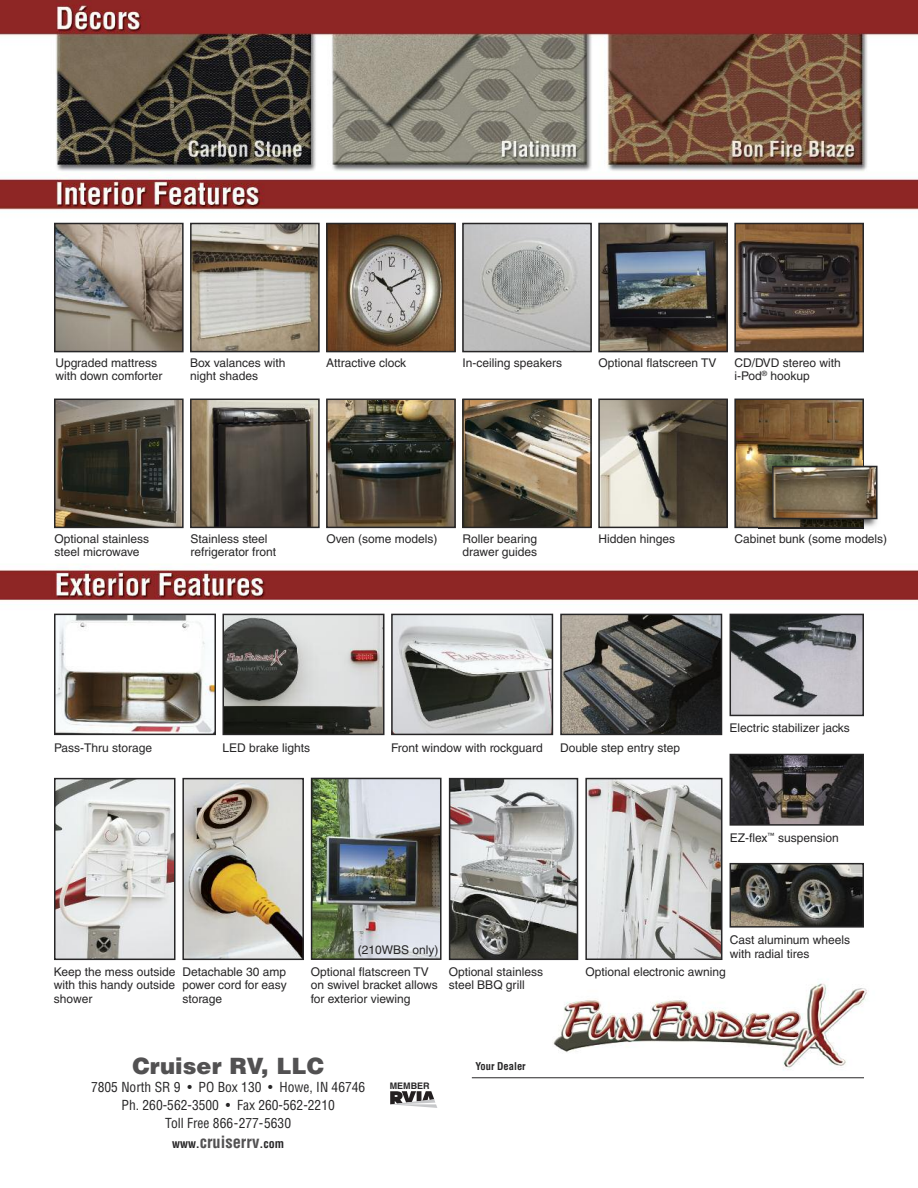
<style>
.page{position:relative;width:918px;height:1188px;background:#fff}
.page>*{position:absolute;margin:0;border:0;box-sizing:border-box;transform-origin:0 0}
.t1{font:900 22.5px "Helvetica";letter-spacing:.005em;color:#525152}
.t2{font:700 condensed 16.5px "Helvetica";color:#525152}
.t3{font:condensed 13.5px/18px "Helvetica";color:#272627;text-align:center}
.t4{font:12px/13.5px "Helvetica";color:#272627}
.t5{font:700 condensed 10.5px "Helvetica";color:#272627}
.t6{font:700 9px "Helvetica";color:#272627}
.s1{font-size:12px;color:#272627}
</style>
<div class="page">
<img style="left:0;top:0;width:918px;height:1079px">
<hr style="left:472px;top:1077px;width:392px;height:1px;background:#272627">
<svg style="left:390px;top:1091px;width:47px;height:17px"></svg>
<img style="left:57px;top:781px;width:116px;height:176px">
<div style="left:54px;top:778px;width:122px;height:182px;border:2px solid #272627"></div>
<img style="left:57px;top:617px;width:156px;height:115px">
<div style="left:54px;top:614px;width:162px;height:121px;border:2px solid #272627"></div>
<img style="left:185px;top:781px;width:116px;height:176px">
<div style="left:182px;top:778px;width:122px;height:182px;border:2px solid #272627"></div>
<img style="left:733px;top:757px;width:128px;height:66px">
<div style="left:730px;top:754px;width:134px;height:72px;border:2px solid #272627"></div>
<img style="left:465px;top:226px;width:124px;height:123px">
<div style="left:462px;top:223px;width:130px;height:129px;border:2px solid #272627"></div>
<img style="left:601px;top:226px;width:124px;height:123px">
<div style="left:598px;top:223px;width:130px;height:129px;border:2px solid #272627"></div>
<img style="left:193px;top:226px;width:124px;height:123px">
<div style="left:190px;top:223px;width:130px;height:129px;border:2px solid #272627"></div>
<img style="left:329px;top:226px;width:124px;height:123px">
<div style="left:326px;top:223px;width:130px;height:129px;border:2px solid #272627"></div>
<img style="left:57px;top:226px;width:124px;height:123px">
<div style="left:54px;top:223px;width:130px;height:129px;border:2px solid #272627"></div>
<img style="left:737px;top:226px;width:124px;height:123px">
<div style="left:734px;top:223px;width:130px;height:129px;border:2px solid #272627"></div>
<img style="left:57px;top:402px;width:124px;height:123px">
<div style="left:54px;top:399px;width:130px;height:129px;border:2px solid #272627"></div>
<img style="left:737px;top:402px;width:124px;height:123px">
<div style="left:734px;top:399px;width:130px;height:129px;border:2px solid #272627"></div>
<img style="left:759px;top:460px;width:124px;height:72px">
<img style="left:775px;top:469px;width:100px;height:47px">
<div style="left:772px;top:466px;width:106px;height:53px;border:2px solid #272627"></div>
<img style="left:733px;top:866px;width:128px;height:59px">
<div style="left:730px;top:863px;width:134px;height:65px;border:2px solid #272627"></div>
<img style="left:588px;top:781px;width:131px;height:176px">
<div style="left:585px;top:778px;width:137px;height:182px;border:2px solid #272627"></div>
<img style="left:452px;top:781px;width:123px;height:176px">
<div style="left:449px;top:778px;width:129px;height:182px;border:2px solid #272627"></div>
<img style="left:226px;top:617px;width:156px;height:115px">
<div style="left:223px;top:614px;width:162px;height:121px;border:2px solid #272627"></div>
<img style="left:394px;top:617px;width:156px;height:115px">
<div style="left:391px;top:614px;width:162px;height:121px;border:2px solid #272627"></div>
<img style="left:563px;top:617px;width:156px;height:115px">
<div style="left:560px;top:614px;width:162px;height:121px;border:2px solid #272627"></div>
<img style="left:733px;top:617px;width:128px;height:96px">
<div style="left:730px;top:614px;width:134px;height:102px;border:2px solid #272627"></div>
<img style="left:193px;top:402px;width:124px;height:123px">
<div style="left:190px;top:399px;width:130px;height:129px;border:2px solid #272627"></div>
<img style="left:329px;top:402px;width:124px;height:123px">
<div style="left:326px;top:399px;width:130px;height:129px;border:2px solid #272627"></div>
<img style="left:465px;top:402px;width:124px;height:123px">
<div style="left:462px;top:399px;width:130px;height:129px;border:2px solid #272627"></div>
<img style="left:601px;top:402px;width:124px;height:123px">
<div style="left:598px;top:399px;width:130px;height:129px;border:2px solid #272627"></div>
<img style="left:314px;top:781px;width:125px;height:176px">
<div style="left:311px;top:778px;width:131px;height:182px;border:2px solid #272627"></div>
<p class="t4" style="left:55px;top:357px;width:109px">Upgraded mattress with down comforter</p>
<p class="t4" style="left:190px;top:357px;width:97px">Box valances with night shades</p>
<p class="t4" style="left:326px;top:357px;width:81px">Attractive clock</p>
<p class="t4" style="left:463px;top:357px;width:101px">In-ceiling speakers</p>
<p class="t4" style="left:598px;top:357px;width:119px">Optional flatscreen TV</p>
<p class="t4" style="left:734px;top:357px;width:108px">CD/DVD stereo with i-Pod<sup>®</sup> hookup</p>
<p class="t4" style="left:190px;top:533px;width:87px">Stainless steel refrigerator front</p>
<p class="t4" style="left:326px;top:533px;width:112px">Oven (some models)</p>
<p class="t4" style="left:463px;top:533px;width:76px">Roller bearing drawer guides</p>
<p class="t4" style="left:599px;top:533px;width:78px">Hidden hinges</p>
<p class="t4" style="left:54px;top:533px;width:96px">Optional stainless steel microwave</p>
<p class="t4" style="left:734px;top:533px;width:154px">Cabinet bunk (some models)</p>
<p class="t4" style="left:54px;top:742px;width:100px">Pass-Thru storage</p>
<p class="t4" style="left:223px;top:742px;width:89px">LED brake lights</p>
<p class="t4" style="left:391px;top:742px;width:153px">Front window with rockguard</p>
<p class="t4" style="left:560px;top:742px;width:121px">Double step entry step</p>
<p class="t4" style="left:358px;top:944px;width:82px">(210WBS only)</p>
<p class="t4" style="left:730px;top:723px;width:122px">Electric stabilizer jacks</p>
<p class="t4" style="left:730px;top:833px;width:110px">EZ-flex<sup>™</sup> suspension</p>
<p class="t4" style="left:730px;top:934px;width:122px">Cast aluminum wheels with radial tires</p>
<p class="t4" style="left:54px;top:966px;width:123px;text-align:justify">Keep the mess outside with this handy outside shower</p>
<p class="t4" style="left:182px;top:966px;width:106px;text-align:justify">Detachable 30 amp power cord for easy storage</p>
<p class="t4" style="left:311px;top:966px;width:129px">Optional flatscreen TV on swivel bracket allows for exterior viewing</p>
<p class="t4" style="left:449px;top:966px;width:96px">Optional stainless</p>
<p class="t4" style="left:585px;top:966px;width:142px">Optional electronic awning</p>
<p class="t4" style="left:449px;top:979px;width:77px">steel BBQ grill</p>
<h1 class="t1" style="left:132px;top:1054px;width:193px">Cruiser RV, LLC</h1>
<p class="t3" style="left:91px;top:1079px;width:276px">7805 North SR 9 • PO Box 130 • Howe, IN 46746<br>Ph. 260-562-3500 • Fax 260-562-2210<br>Toll Free 866-277-5630</p>
<h2 class="t2" style="left:172px;top:1133px;width:113px"><span class="s1">www.</span>cruiserrv<span class="s1">.com</span></h2>
<p class="t6" style="left:390px;top:1083px;width:41px">MEMBER</p>
<p class="t5" style="left:475px;top:1060px;width:52px">Your Dealer</p>
</div>
